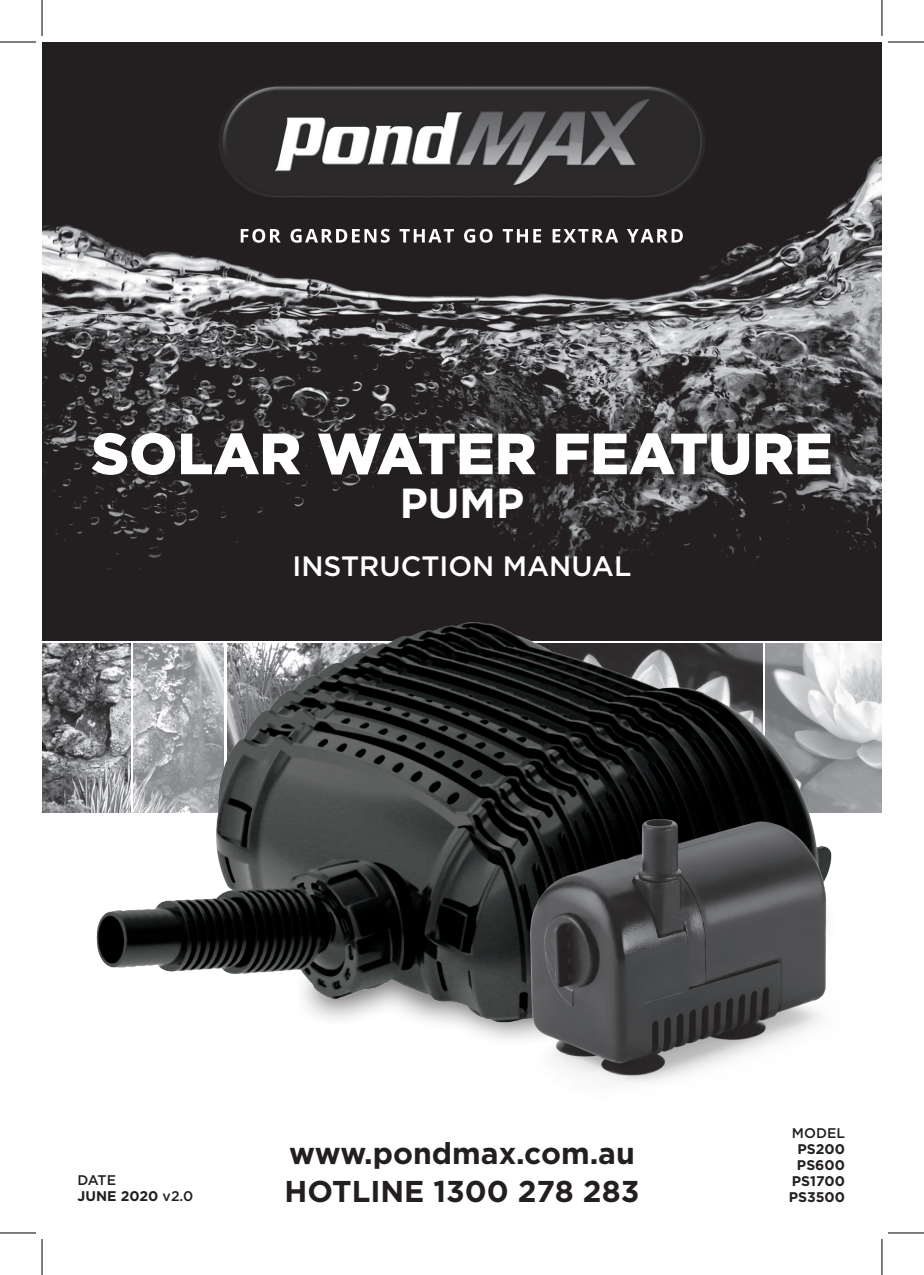
<style>
.page{position:relative;width:924px;height:1275px;background:#fff}
.page>*{position:absolute;margin:0;border:0;box-sizing:border-box;transform-origin:0 0}
.Paragraph_Style1{font:900 58px "Gotham HTF";color:#fff}
.Paragraph_Style1-2{font:700 42px "Gotham HTF";color:#fff}
.Paragraph_Style1-3{font:700 30px "Gotham HTF";color:#231f20}
.Paragraph_Style1-4{font:500 28px "Gotham HTF";color:#fff}
.Paragraph_Style8{font:700 14px/16px "Gotham HTF";color:#231f20;text-align:right}
.Paragraph_Style8-2{font:500 14px/16px "Gotham HTF";color:#231f20}
.s1{font-weight:700}
.s2{font-weight:500}
</style>
<div class="page">
<img style="left:42px;top:42px;width:839px;height:598px">
<img style="left:42px;top:644px;width:20px;height:169px">
<div style="left:92px;top:433px;width:749px;height:154px;background:#231f20;opacity:.85"></div>
<img style="left:62px;top:572px;width:819px;height:465px">
<img style="left:493px;top:761px;width:371px;height:321px">
<div style="left:209px;top:87px;width:505px;height:132px;background:#231f20"></div>
<img style="left:218px;top:85px;width:487px;height:112px">
<svg style="left:240px;top:229px;width:40px;height:14px"></svg>
<svg style="left:290px;top:229px;width:99px;height:14px"></svg>
<svg style="left:399px;top:229px;width:54px;height:13px"></svg>
<svg style="left:464px;top:229px;width:28px;height:14px"></svg>
<svg style="left:502px;top:229px;width:25px;height:13px"></svg>
<svg style="left:533px;top:229px;width:8px;height:13px"></svg>
<svg style="left:552px;top:229px;width:66px;height:13px"></svg>
<svg style="left:626px;top:229px;width:56px;height:13px"></svg>
<hr style="left:0;top:42px;width:36px;height:1px;background:#000">
<hr style="left:887px;top:42px;width:36px;height:1px;background:#000">
<hr style="left:0;top:1232px;width:36px;height:1px;background:#000">
<hr style="left:887px;top:1232px;width:36px;height:1px;background:#000">
<hr style="left:42px;top:0;width:1px;height:36px;background:#000">
<hr style="left:42px;top:1239px;width:1px;height:36px;background:#000">
<hr style="left:881px;top:0;width:1px;height:36px;background:#000">
<hr style="left:881px;top:1239px;width:1px;height:36px;background:#000">
<p class="Paragraph_Style1" style="left:91px;top:420px;width:742px">SOLAR WATER FEATURE</p>
<p class="Paragraph_Style1-2" style="left:399px;top:479px;width:126px">PUMP</p>
<p class="Paragraph_Style1-4" style="left:292px;top:550px;width:340px">INSTRUCTION MANUAL</p>
<p class="Paragraph_Style8-2" style="left:77px;top:1171px;width:117px">DATE<br><span class="s1">JUNE 2020</span> v2.0</p>
<p class="Paragraph_Style1-3" style="left:289px;top:1136px;width:347px">www.pondmax.com.au</p>
<p class="Paragraph_Style1-3" style="left:284px;top:1173px;width:356px">HOTLINE 1300 278 283</p>
<p class="Paragraph_Style8" style="left:788px;top:1124px;width:58px"><span class="s2">MODEL<br></span>PS200<br>PS600<br>PS1700<br>PS3500</p>
</div>
